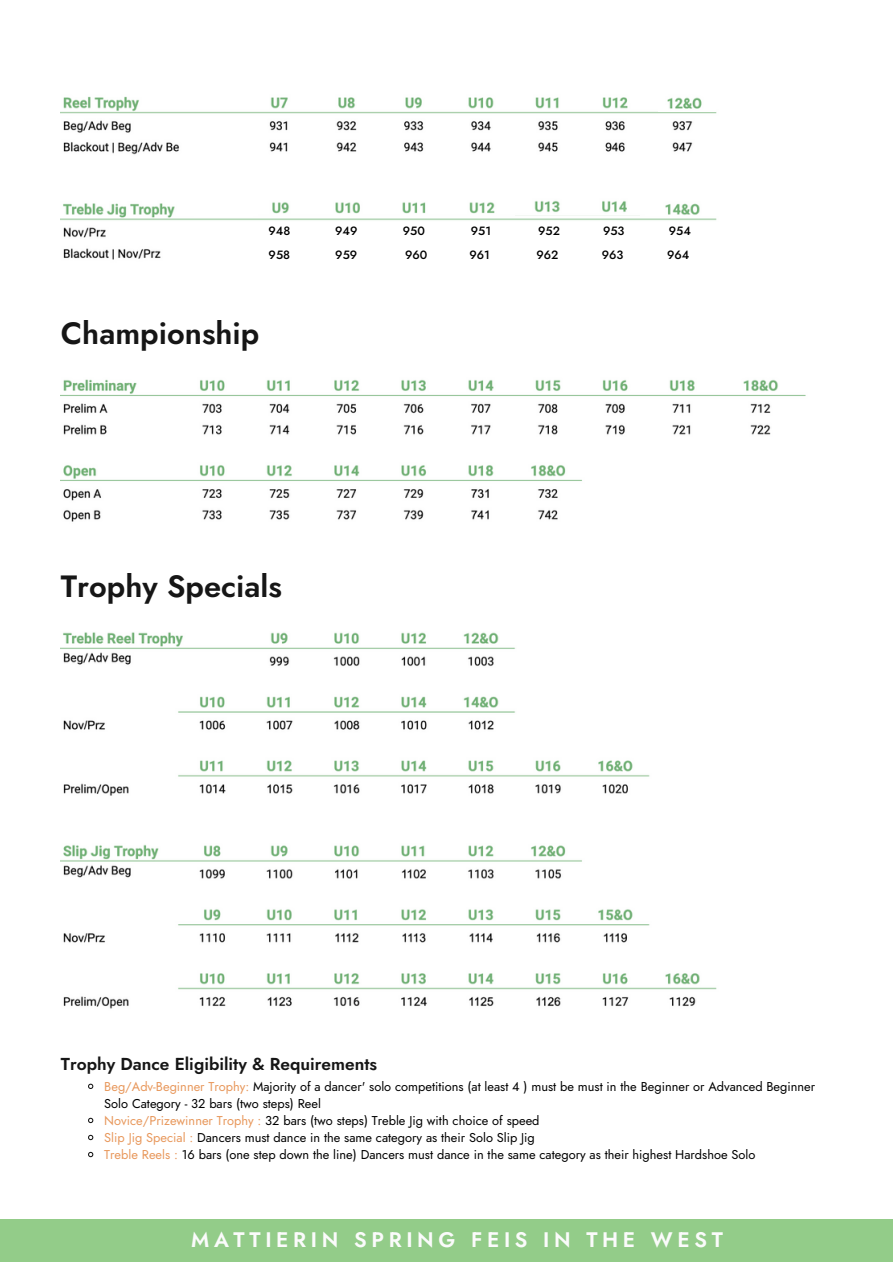
<style>
.page{position:relative;width:893px;height:1264px;background:#fff}
.page>*{position:absolute;margin:0;border:0;box-sizing:border-box;transform-origin:0 0}
.t1{font:600 30.75px "Jost";color:#161616}
.t2{font:600 21px "Jost";letter-spacing:.22em;color:#fbfbfb}
.t3{font:600 17.25px "Jost";color:#161616}
.t4{font:12.75px/17.1px "Jost";color:#000}
.t5{font:500 12px "Jost";color:#000}
.s1{color:#e8985c}
</style>
<div class="page">
<div style="left:0;top:1218px;width:892px;height:43px;background:#93cc89"></div>
<img style="left:61px;top:632px;width:656px;height:377px">
<img style="left:61px;top:96px;width:656px;height:164px">
<div style="left:194px;top:224px;width:514px;height:37px;background:#fff"></div>
<img style="left:61px;top:379px;width:745px;height:143px">
<div style="left:194px;top:193px;width:58px;height:23px;background:#fff"></div>
<svg style="left:88px;top:1083px;width:6px;height:6px"></svg>
<svg style="left:88px;top:1117px;width:6px;height:6px"></svg>
<svg style="left:88px;top:1134px;width:6px;height:6px"></svg>
<svg style="left:88px;top:1151px;width:6px;height:6px"></svg>
<img style="left:658px;top:96px;width:57px;height:16px">
<img style="left:258px;top:197px;width:386px;height:19px">
<img style="left:515px;top:197px;width:124px;height:19px">
<p class="t5" style="left:268px;top:222px;width:23px">948</p>
<p class="t5" style="left:335px;top:222px;width:24px">949</p>
<p class="t5" style="left:403px;top:222px;width:24px">950</p>
<p class="t5" style="left:471px;top:222px;width:22px">951</p>
<p class="t5" style="left:538px;top:222px;width:23px">952</p>
<p class="t5" style="left:603px;top:222px;width:23px">953</p>
<p class="t5" style="left:668px;top:222px;width:24px">954</p>
<p class="t5" style="left:268px;top:246px;width:23px">958</p>
<p class="t5" style="left:335px;top:246px;width:23px">959</p>
<p class="t5" style="left:405px;top:246px;width:24px">960</p>
<p class="t5" style="left:469px;top:246px;width:22px">961</p>
<p class="t5" style="left:536px;top:246px;width:23px">962</p>
<p class="t5" style="left:601px;top:246px;width:23px">963</p>
<p class="t5" style="left:667px;top:246px;width:24px">964</p>
<h1 class="t1" style="left:61px;top:311px;width:200px">Championship</h1>
<h1 class="t1" style="left:61px;top:564px;width:222px">Trophy Specials</h1>
<h3 class="t3" style="left:61px;top:1051px;width:318px">Trophy Dance Eligibility &amp; Requirements</h3>
<p class="t4" style="left:104px;top:1077px;width:712px"><span class="s1">Beg/Adv-Beginner Trophy:</span> Majority of a dancer' solo competitions (at least 4 ) must be must in the Beginner or Advanced Beginner Solo Category - 32 bars (two steps) Reel<br><span class="s1">Novice/Prizewinner Trophy :</span> 32 bars (two steps) Treble Jig with choice of speed<br><span class="s1">Slip Jig Special :</span> Dancers must dance in the same category as their Solo Slip Jig<br><span class="s1">Treble Reels :</span> 16 bars (one step down the line) Dancers must dance in the same category as their highest Hardshoe Solo</p>
<h2 class="t2" style="left:191px;top:1224px;width:533px">MATTIERIN SPRING FEIS IN THE WEST</h2>
</div>
